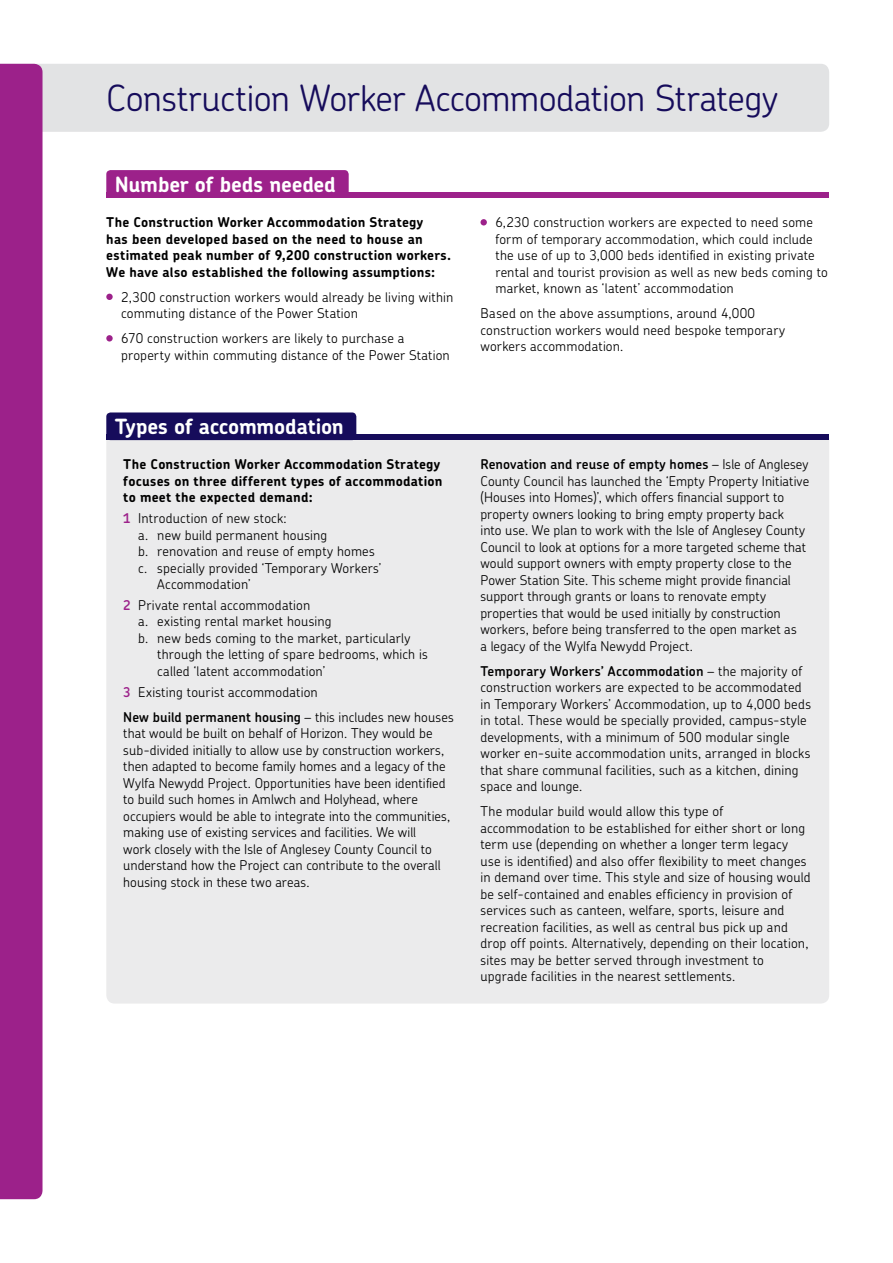
<style>
.page{position:relative;width:893px;height:1263px;background:#fff}
.page>*{position:absolute;margin:0;border:0;box-sizing:border-box;transform-origin:0 0}
.t1{font:300 36px "Chevin Std";letter-spacing:-.015em;color:#160c5b}
.t2{font:700 21px "Chevin Std";letter-spacing:-.01em;color:#fff}
.t3{font:300 13.5px/16.5px "Chevin Std";letter-spacing:.01em;color:#000}
.t4{font:700 13.5px/16.5px "Chevin Std";letter-spacing:.015em;color:#000}
.s1{font-weight:600;color:#9c218a}
.s2{font-weight:600}
</style>
<div class="page">
<div style="left:43px;top:64px;width:786px;height:68px;background:#e2e3e4"></div>
<div style="left:0;top:64px;width:43px;height:1135px;background:#9c218a"></div>
<div style="left:106px;top:170px;width:243px;height:28px;background:#9c218a;border-radius:4px"></div>
<div style="left:106px;top:192px;width:723px;height:6px;background:#9c218a"></div>
<div style="left:106px;top:294px;width:7px;height:6px;background:#9c218a;border-radius:50%"></div>
<div style="left:106px;top:335px;width:7px;height:6px;background:#9c218a;border-radius:50%"></div>
<div style="left:480px;top:219px;width:7px;height:6px;background:#9c218a;border-radius:50%"></div>
<div style="left:106px;top:440px;width:723px;height:563px;background:#ebebec"></div>
<div style="left:106px;top:412px;width:250px;height:28px;background:#160c5b;border-radius:4px"></div>
<div style="left:106px;top:435px;width:723px;height:5px;background:#160c5b"></div>
<h1 class="t1" style="left:106px;top:74px;width:673px">Construction Worker Accommodation Strategy</h1>
<h2 class="t2" style="left:115px;top:170px;width:223px">Number of beds needed</h2>
<p class="t4" style="left:106px;top:214px;width:346px">The Construction Worker Accommodation Strategy<br>has been developed based on the need to house an estimated peak number of 9,200 construction workers.<br>We have also established the following assumptions:</p>
<p class="t3" style="left:121px;top:288px;width:334px">2,300 construction workers would already be living within commuting distance of the Power Station</p>
<p class="t3" style="left:121px;top:329px;width:330px">670 construction workers are likely to purchase a property within commuting distance of the Power Station</p>
<h2 class="t2" style="left:115px;top:413px;width:231px">Types of accommodation</h2>
<p class="t4" style="left:123px;top:456px;width:321px">The Construction Worker Accommodation Strategy focuses on three different types of accommodation to meet the expected demand:</p>
<p class="t3" style="left:123px;top:510px;width:165px"><span class="s1">1</span> Introduction of new stock:</p>
<p class="t3" style="left:138px;top:526px;width:191px">a. new build permanent housing</p>
<p class="t3" style="left:138px;top:543px;width:238px">b. renovation and reuse of empty homes</p>
<p class="t3" style="left:138px;top:559px;width:245px">c. specially provided ‘Temporary Workers’</p>
<p class="t3" style="left:157px;top:576px;width:95px">Accommodation’</p>
<p class="t3" style="left:123px;top:596px;width:188px"><span class="s1">2</span> Private rental accommodation</p>
<p class="t3" style="left:138px;top:613px;width:195px">a. existing rental market housing</p>
<p class="t3" style="left:138px;top:629px;width:274px">b. new beds coming to the market, particularly</p>
<p class="t3" style="left:157px;top:646px;width:272px">through the letting of spare bedrooms, which is</p>
<p class="t3" style="left:157px;top:662px;width:169px">called ‘latent accommodation’</p>
<p class="t3" style="left:123px;top:679px;width:332px;line-height:25px"><span class="s1">3</span> Existing tourist accommodation<br><span class="s2">New build permanent housing</span> – this includes new houses</p>
<p class="t3" style="left:123px;top:725px;width:328px">that would be built on behalf of Horizon. They would be sub-divided initially to allow use by construction workers, then adapted to become family homes and a legacy of the Wylfa Newydd Project. Opportunities have been identified to build such homes in Amlwch and Holyhead, where occupiers would be able to integrate into the communities, making use of existing services and facilities. We will<br>work closely with the Isle of Anglesey County Council to understand how the Project can contribute to the overall housing stock in these two areas.</p>
<p class="t3" style="left:495px;top:213px;width:334px">6,230 construction workers are expected to need some form of temporary accommodation, which could include the use of up to 3,000 beds identified in existing private rental and tourist provision as well as new beds coming to market, known as ‘latent’ accommodation</p>
<p class="t3" style="left:480px;top:304px;width:306px">Based on the above assumptions, around 4,000 construction workers would need bespoke temporary workers accommodation.</p>
<p class="t3" style="left:480px;top:456px;width:330px"><span class="s2">Renovation and reuse of empty homes</span> – Isle of Anglesey County Council has launched the ‘Empty Property Initiative (Houses into Homes)’, which offers financial support to property owners looking to bring empty property back<br>into use. We plan to work with the Isle of Anglesey County Council to look at options for a more targeted scheme that would support owners with empty property close to the Power Station Site. This scheme might provide financial support through grants or loans to renovate empty properties that would be used initially by construction workers, before being transferred to the open market as<br>a legacy of the Wylfa Newydd Project.</p>
<p class="t3" style="left:480px;top:662px;width:332px"><span class="s2">Temporary Workers’ Accommodation</span> – the majority of construction workers are expected to be accommodated in Temporary Workers’ Accommodation, up to 4,000 beds in total. These would be specially provided, campus-style developments, with a minimum of 500 modular single worker en-suite accommodation units, arranged in blocks that share communal facilities, such as a kitchen, dining space and lounge.</p>
<p class="t3" style="left:480px;top:803px;width:332px">The modular build would allow this type of accommodation to be established for either short or long term use (depending on whether a longer term legacy use is identified) and also offer flexibility to meet changes in demand over time. This style and size of housing would be self-contained and enables efficiency in provision of services such as canteen, welfare, sports, leisure and recreation facilities, as well as central bus pick up and drop off points. Alternatively, depending on their location, sites may be better served through investment to upgrade facilities in the nearest settlements.</p>
</div>
